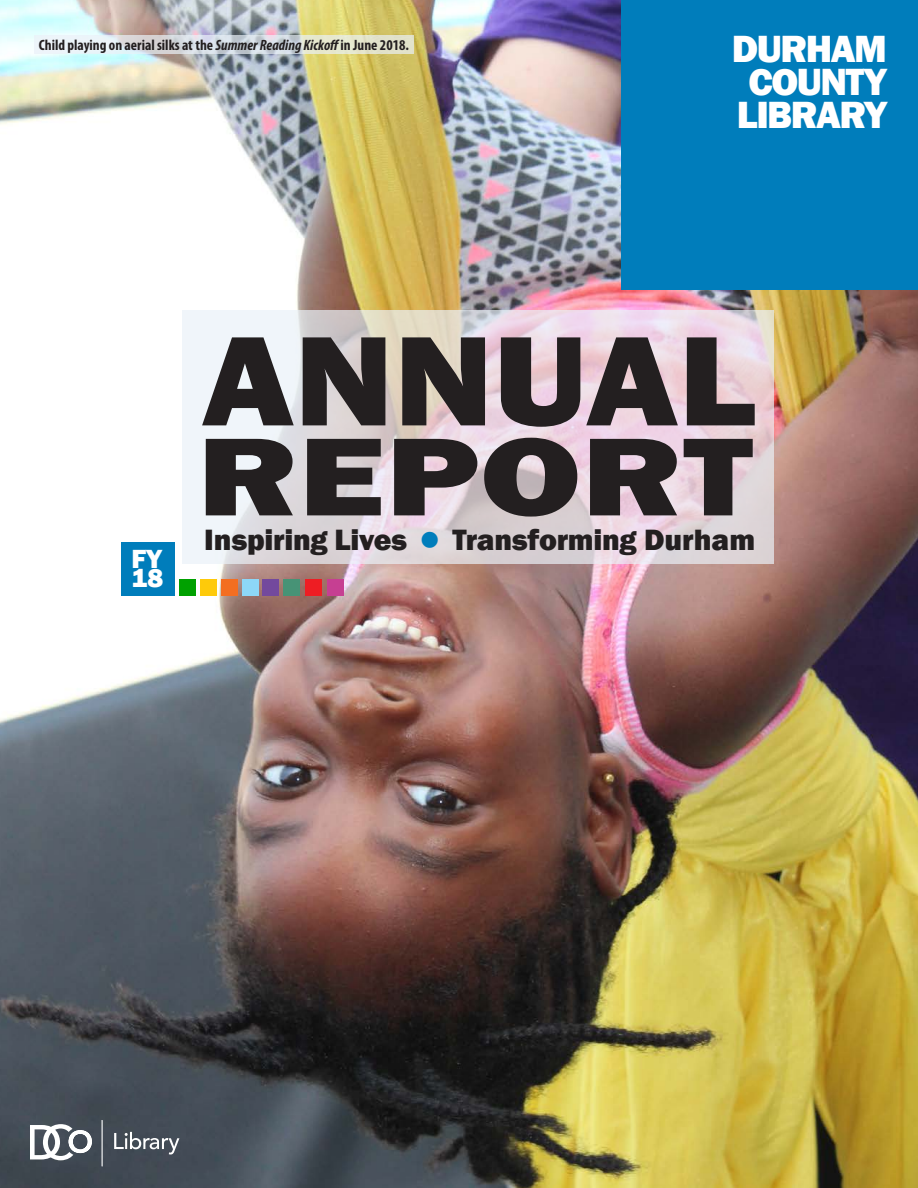
<style>
.page{position:relative;width:918px;height:1188px;background:#fff}
.page>*{position:absolute;margin:0;border:0;box-sizing:border-box;transform-origin:0 0}
.t1{font:800 132px "Franklin Gothic";color:#231f20;scale:1.1 1}
.t2{font:800 114.75px "Franklin Gothic";color:#231f20;scale:1.28 1}
.t3{font:800 39px "Franklin Gothic";letter-spacing:-.04em;color:#fff}
.t4{font:800 30.15px "Franklin Gothic";letter-spacing:-.01em;color:#231f20}
.t5{font:800 27px "Franklin Gothic";color:#fff}
.t6{font:700 condensed 15px "Myriad Pro";color:#231f20}
.s1{font-style:italic}
.s2{color:#007dbb}
</style>
<div class="page">
<img style="left:0;top:0;width:918px;height:1188px">
<svg style="left:35px;top:36px;width:379px;height:18px;background:#dde1df"></svg>
<svg style="left:182px;top:310px;width:592px;height:254px"></svg>
<div style="left:121px;top:542px;width:54px;height:54px;background:#007dbb"></div>
<div style="left:180px;top:579px;width:16px;height:17px;background:#00a100"></div>
<div style="left:200px;top:579px;width:16px;height:17px;background:#feca0a"></div>
<div style="left:221px;top:579px;width:16px;height:17px;background:#f36e21"></div>
<div style="left:242px;top:579px;width:16px;height:17px;background:#8dd7f7"></div>
<div style="left:262px;top:579px;width:17px;height:17px;background:#73499d"></div>
<div style="left:284px;top:579px;width:16px;height:17px;background:#479376"></div>
<div style="left:305px;top:579px;width:16px;height:17px;background:#ee1d23"></div>
<div style="left:327px;top:579px;width:16px;height:17px;background:#c63f92"></div>
<div style="left:621px;top:0;width:297px;height:290px;background:#007dbb"></div>
<hr style="left:102px;top:1120px;width:1px;height:46px;background:#fff">
<svg style="left:114px;top:1132px;width:65px;height:22px"></svg>
<svg style="left:30px;top:1124px;width:62px;height:36px"></svg>
<p class="t6" style="left:39px;top:35px;width:372px">Child playing on aerial silks at the <span class="s1">Summer Reading Kickoff</span> in June 2018.</p>
<p class="t3" style="left:732px;top:23px;width:157px">DURHAM</p>
<p class="t3" style="left:748px;top:56px;width:140px">COUNTY</p>
<p class="t3" style="left:737px;top:89px;width:152px">LIBRARY</p>
<p class="t5" style="left:131px;top:541px;width:32px">FY</p>
<p class="t5" style="left:131px;top:561px;width:33px">18</p>
<p class="t1" style="left:202px;top:296px;width:506px">ANNUAL</p>
<p class="t2" style="left:197px;top:403px;width:435px">REPORT</p>
<p class="t4" style="left:204px;top:520px;width:553px">Inspiring Lives <span class="s2">●</span> Transforming Durham</p>
</div>
